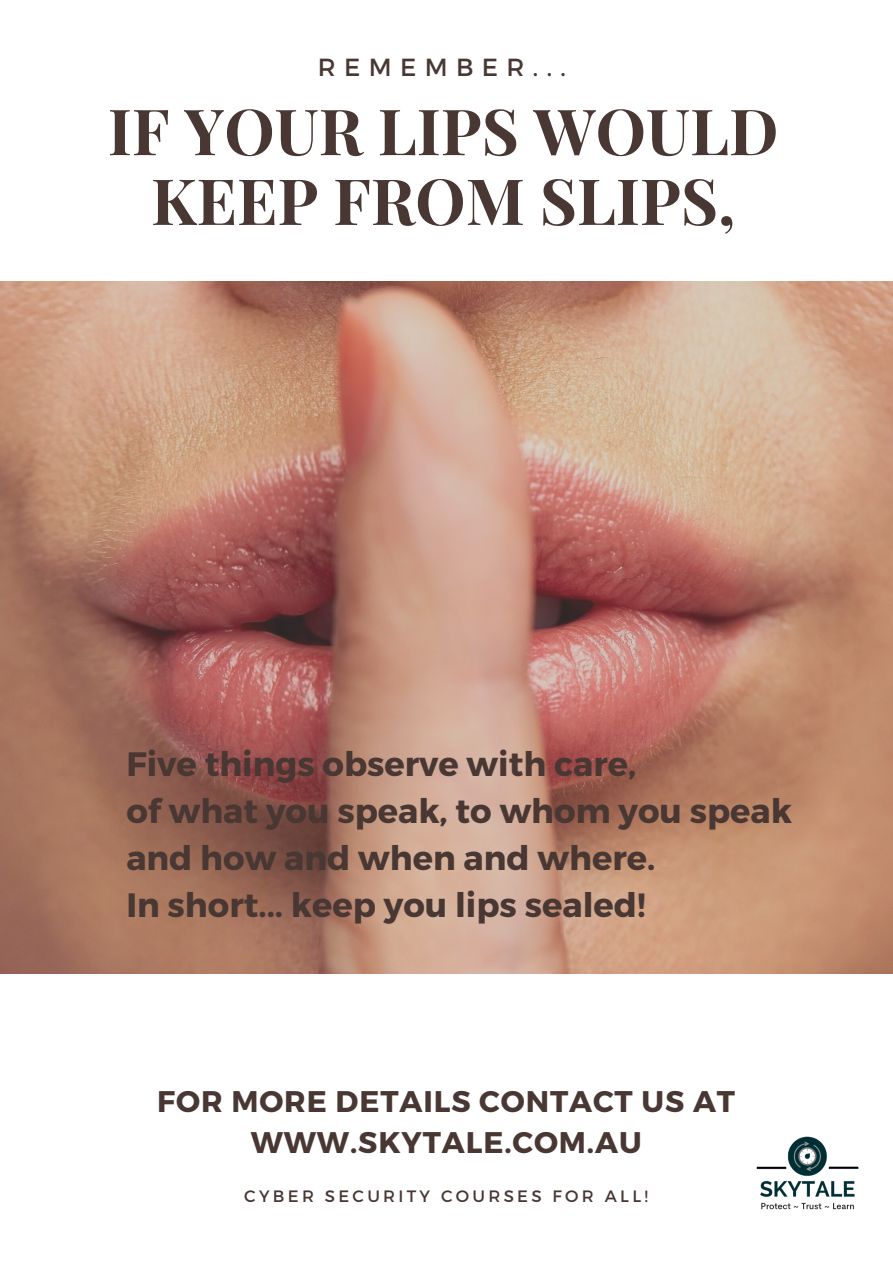
<style>
.page{position:relative;width:893px;height:1263px;background:#fff}
.page>*{position:absolute;margin:0;border:0;box-sizing:border-box;transform-origin:0 0}
.t1{font:700 63.75px/69.8px "Playfair Display";color:#483732;text-align:center}
.t2{font:700 33.75px "Montserrat";color:#483732}
.t3{font:700 29.85px/41.6px "Montserrat";letter-spacing:.03em;color:#483732;text-align:center}
.t4{font:24.75px "Montserrat";letter-spacing:.34em;color:#483732}
.t5{font:16.5px "Montserrat";letter-spacing:.2em;color:#483732}
</style>
<div class="page">
<img style="left:0;top:281px;width:893px;height:693px">
<img style="left:756px;top:1136px;width:103px;height:74px">
<p class="t4" style="left:318px;top:52px;width:250px">REMEMBER...</p>
<p class="t1" style="left:108px;top:94px;width:672px">IF YOUR LIPS WOULD<br>KEEP FROM SLIPS,</p>
<p class="t2" style="left:126px;top:742px;width:511px">Five things observe with care,</p>
<p class="t2" style="left:126px;top:789px;width:667px">of what you speak, to whom you speak</p>
<p class="t2" style="left:126px;top:836px;width:530px">and how and when and where.</p>
<p class="t2" style="left:126px;top:882px;width:521px">In short... keep you lips sealed!</p>
<p class="t3" style="left:157px;top:1079px;width:579px">FOR MORE DETAILS CONTACT US AT<br>WWW.SKYTALE.COM.AU</p>
<p class="t5" style="left:244px;top:1186px;width:405px">CYBER SECURITY COURSES FOR ALL!</p>
</div>
